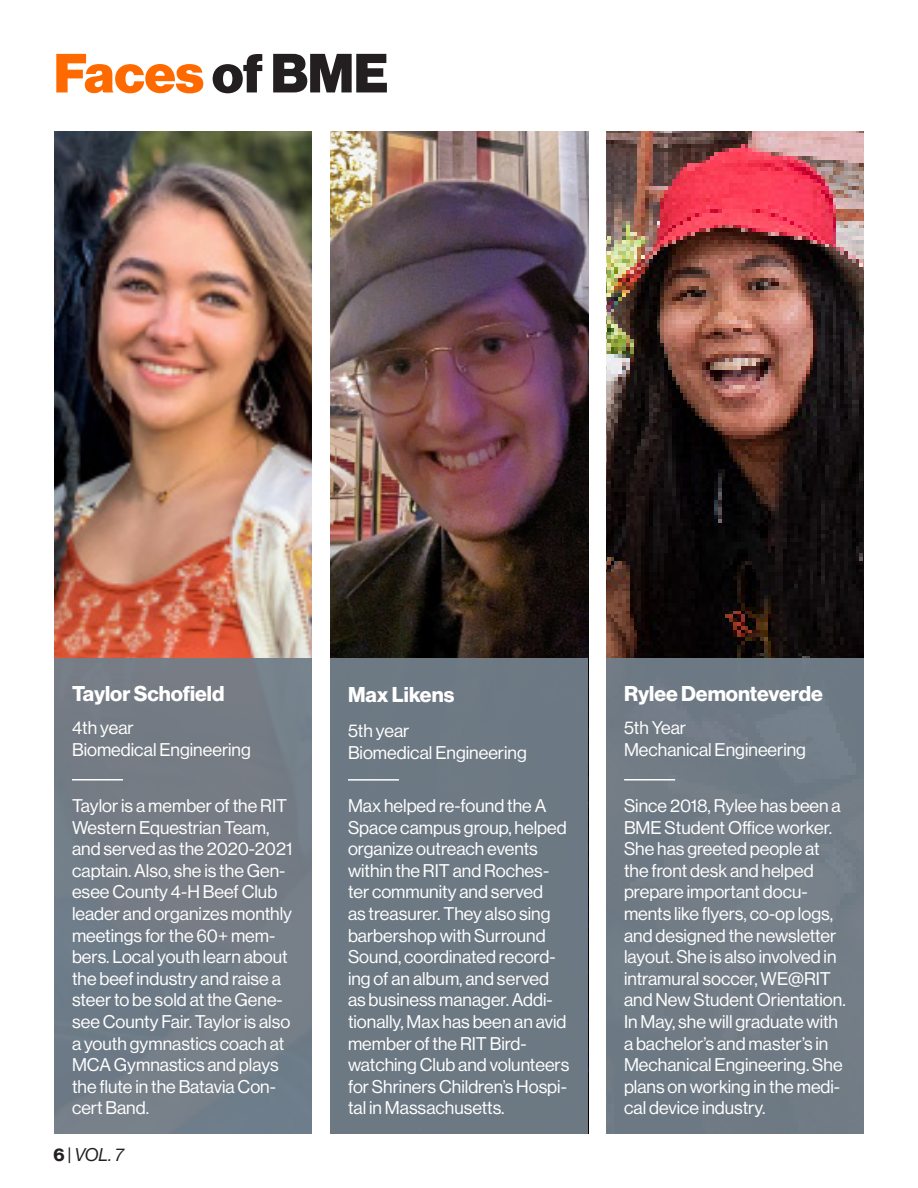
<style>
.page{position:relative;width:918px;height:1188px;background:#fff}
.page>*{position:absolute;margin:0;border:0;box-sizing:border-box;transform-origin:0 0}
.t1{font:54px "N Haas Grotesk DS Std 95 Blk";color:#ff6a00}
.t2{font:21px "N Haas Grotesk DS Std 75 Bd";color:#fff}
.t3{font:18px/21.6px "N Haas Grotesk DS Std 55 Rg";color:#fff}
.t4{font:18px "N Haas Grotesk DS Std 56 It";color:#231f20}
.s1{color:#231f20}
.s2{font-family:"N Haas Grotesk DS Std 75 Bd"}
.s3{font-family:"N Haas Grotesk DS Std 55 Rg"}
</style>
<div class="page">
<img style="left:54px;top:131px;width:258px;height:528px">
<img style="left:606px;top:131px;width:258px;height:528px">
<div style="left:54px;top:659px;width:258px;height:475px;background:#727f8a"></div>
<hr style="left:72px;top:779px;width:51px;height:2px;background:#fff">
<div style="left:606px;top:659px;width:258px;height:475px;background:#727f8a"></div>
<hr style="left:624px;top:779px;width:51px;height:2px;background:#fff">
<img style="left:330px;top:131px;width:258px;height:528px">
<div style="left:330px;top:659px;width:258px;height:475px;background:#6c7882"></div>
<hr style="left:348px;top:779px;width:51px;height:2px;background:#fff">
<p class="t1" style="left:54px;top:42px;width:336px">Faces <span class="s1">of BME</span></p>
<p class="t2" style="left:72px;top:681px;width:154px">Taylor Schofield</p>
<p class="t3" style="left:72px;top:717px;width:63px">4th year</p>
<p class="t3" style="left:72px;top:739px;width:180px">Biomedical Engineering</p>
<p class="t3" style="left:72px;top:795px;width:222px">Taylor is a member of the RIT<br>Western Equestrian Team, and served as the 2020-2021 captain. Also, she is the Gen&shy;esee County 4-H Beef Club leader and organizes monthly meetings for the 60+ mem&shy;bers. Local youth learn about the beef industry and raise a steer to be sold at the Gene&shy;see County Fair. Taylor is also a youth gymnastics coach at<br>MCA Gymnastics and plays the flute in the Batavia Con&shy;cert Band.</p>
<p class="t4" style="left:54px;top:1145px;width:72px"><span class="s2">6</span> <span class="s3">|</span> VOL. 7</p>
<p class="t2" style="left:348px;top:683px;width:108px">Max Likens</p>
<p class="t3" style="left:348px;top:720px;width:63px">5th year</p>
<p class="t3" style="left:348px;top:742px;width:180px">Biomedical Engineering</p>
<p class="t3" style="left:348px;top:795px;width:223px">Max helped re-found the A<br>Space campus group, helped organize outreach events within the RIT and Roches&shy;ter community and served<br>as treasurer. They also sing barbershop with Surround<br>Sound, coordinated record&shy;ing of an album, and served as business manager. Addi&shy;tionally, Max has been an avid member of the RIT Bird&shy;watching Club and volunteers for Shriners Children’s Hospi&shy;tal in Massachusetts.</p>
<p class="t2" style="left:624px;top:681px;width:200px">Rylee Demonteverde</p>
<p class="t3" style="left:624px;top:717px;width:64px">5th Year</p>
<p class="t3" style="left:624px;top:739px;width:184px">Mechanical Engineering</p>
<p class="t3" style="left:624px;top:795px;width:223px">Since 2018, Rylee has been a<br>BME Student Office worker.<br>She has greeted people at the front desk and helped prepare important docu&shy;ments like flyers, co-op logs, and designed the newsletter layout. She is also involved in intramural soccer, WE@RIT and New Student Orientation.<br>In May, she will graduate with a bachelor’s and master’s in<br>Mechanical Engineering. She plans on working in the medi&shy;cal device industry.</p>
</div>
